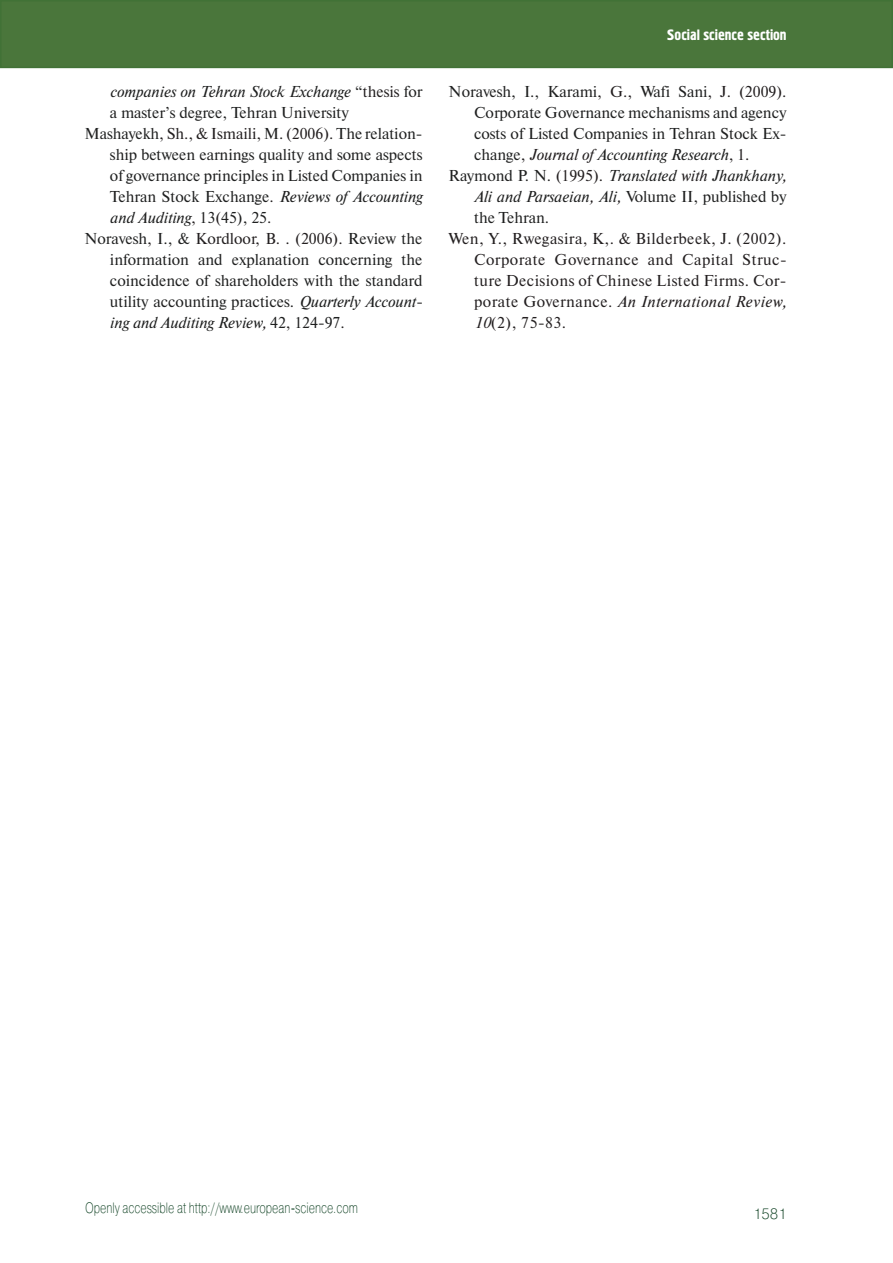
<style>
.page{position:relative;width:893px;height:1263px;background:#fff}
.page>*{position:absolute;margin:0;border:0;box-sizing:border-box;transform-origin:0 0}
.t1{font:15.75px "Newton C";color:#1f2020}
.t2{font:italic 15.75px "Newton C";color:#1f2020}
.t3{font:15.75px/21px "Newton C";letter-spacing:.03em;color:#231f20;text-align:justify}
.t4{font:15px "Pragmatica Light C";color:#0b3e1f;scale:.75 1}
.t5{font:15px "Hermes C";color:#fff}
.t6{font:15px "Pragmatica Light C";color:#0b3e1f}
.s1{font-style:normal}
.s2{font-style:normal;color:#231f20}
.s3{color:#231f20}
.s4{font-style:italic}
.s5{font-style:italic;color:#231f20}
</style>
<div class="page">
<div style="left:1px;top:1px;width:891px;height:66px;background:#4a763b"></div>
<div style="left:0;top:0;width:893px;height:68px;border:2px solid #417236"></div>
<p class="t2" style="left:110px;top:83px;width:314px">companies on Tehran Stock Exchange <span class="s1">“</span><span class="s2">thesis</span> <span class="s1">for</span></p>
<p class="t1" style="left:110px;top:104px;width:240px">a master’s degree, Tehran University</p>
<p class="t1" style="left:84px;top:125px;width:340px">Mashayekh<span class="s3">, Sh., &amp; Ismaili,</span> M<span class="s3">. (2006).</span> The relation-</p>
<p class="t1" style="left:110px;top:146px;width:314px">ship between earnings quality and some aspects</p>
<p class="t1" style="left:110px;top:167px;width:314px">of governance principles in Listed Companies in</p>
<p class="t1" style="left:110px;top:188px;width:314px">Tehran Stock Exchange<span class="s3">.</span> <span class="s4">Reviews of Accounting</span></p>
<p class="t2" style="left:110px;top:209px;width:163px">and Auditing<span class="s2">,</span> <span class="s1">13</span><span class="s2">(</span><span class="s1">45), 25</span><span class="s2">.</span></p>
<p class="t1" style="left:84px;top:230px;width:340px">Noravesh<span class="s3">,</span> I., &amp; <span class="s3">Kordloor, B. . (2006).</span> Review the</p>
<p class="t1" style="left:110px;top:251px;width:314px">information and explanation concerning the</p>
<p class="t1" style="left:110px;top:272px;width:314px">coincidence of shareholders with the standard</p>
<p class="t1" style="left:110px;top:293px;width:314px">utility accounting practices. <span class="s4">Quarterly Account-</span></p>
<p class="t2" style="left:110px;top:314px;width:236px">ing and Auditing Review<span class="s3">,</span> <span class="s1">42</span><span class="s2">,</span> <span class="s1">124-97</span><span class="s2">.</span></p>
<p class="t5" style="left:667px;top:26px;width:121px">Social science section</p>
<p class="t1" style="left:449px;top:83px;width:339px">Noravesh, I., Karami<span class="s3">, G.,</span> Wafi Sani<span class="s3">, J. (2009).</span></p>
<p class="t1" style="left:474px;top:104px;width:314px">Corporate Governance mechanisms and agency</p>
<p class="t1" style="left:474px;top:125px;width:314px">costs of Listed Companies in Tehran Stock Ex-</p>
<p class="t2" style="left:474px;top:146px;width:277px"><span class="s1">change</span><span class="s2">,</span> <span class="s3">Journal of</span> Accounting Research<span class="s2">, 1.</span></p>
<p class="t2" style="left:449px;top:167px;width:340px"><span class="s1">Raymond P. N.</span> <span class="s2">(1995).</span> Translated <span class="s3">with</span> Jhankhany<span class="s3">,</span></p>
<p class="t1" style="left:474px;top:188px;width:314px"><span class="s4">Ali and Parsaeian</span><span class="s5">,</span> <span class="s4">Ali</span><span class="s5">,</span> Volume II, published by</p>
<p class="t1" style="left:474px;top:209px;width:77px">the Tehran.</p>
<p class="t3" style="left:474px;top:228px;width:314px;text-indent:-26px">Wen, Y., Rwegasira, K,. &amp; Bilderbeek, J. (2002).<br>Corporate Governance and Capital Struc&shy;ture Decisions of Chinese Listed Firms. Cor&shy;porate Governance. <span class="s4">An International Review, 10</span>(2), 75-83.</p>
<p class="t4" style="left:85px;top:1199px;width:365px">Openly accessible at http://www.european-science.com</p>
<p class="t6" style="left:753px;top:1205px;width:35px">1581</p>
</div>
